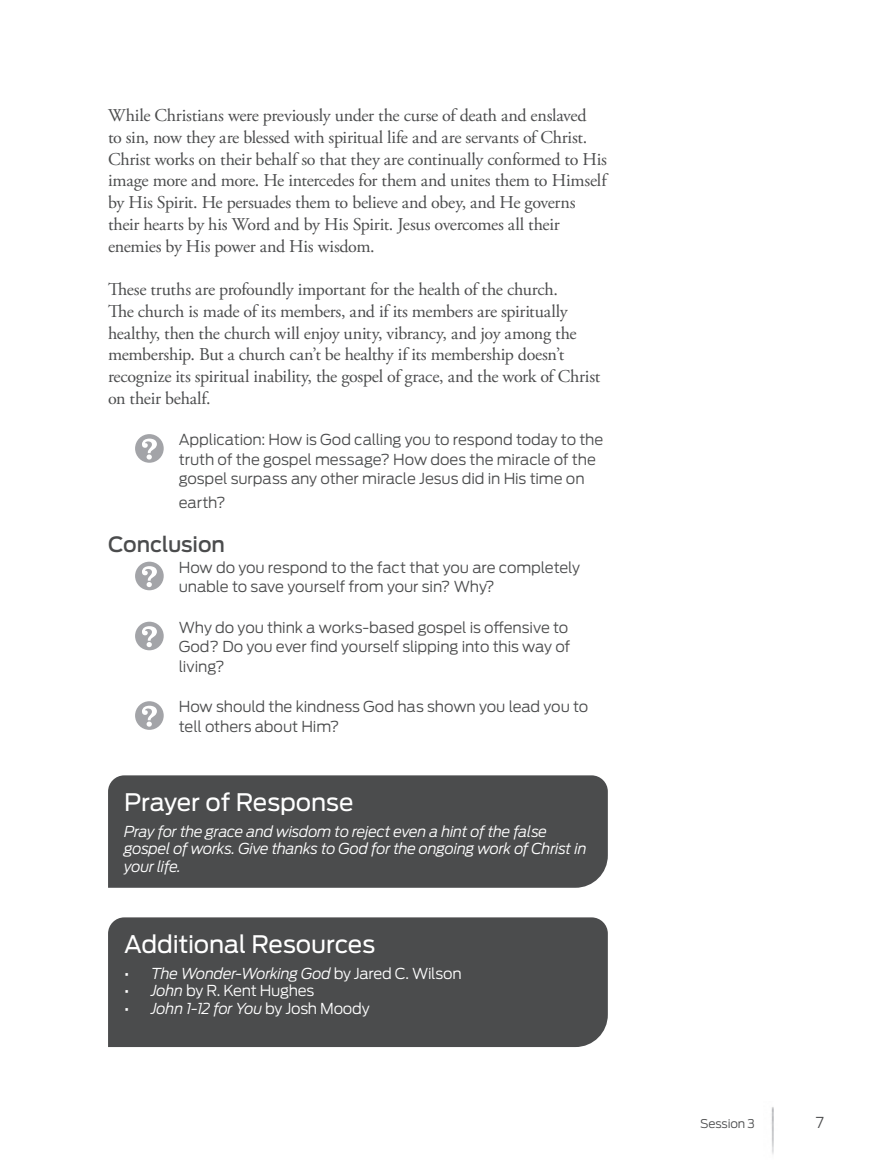
<style>
.page{position:relative;width:878px;height:1175px;background:#fff}
.page>*{position:absolute;margin:0;border:0;box-sizing:border-box;transform-origin:0 0}
.subhead9_box{font:24px "Antenna";letter-spacing:-.005em;color:#fff}
.subhead1{font:500 21px "Antenna";letter-spacing:-.01em;color:#4b4c4d}
.body_no_indent{font:18px/21.8px "Adobe Garamond Pro";letter-spacing:-.015em;color:#4b4c4d}
.questions{font:300 15px/19.5px "Antenna";letter-spacing:-.01em;color:#4b4c4d}
.body4_box{font:italic 300 15px/17.2px "Antenna";letter-spacing:-.02em;color:#fff}
.t1{font:300 15px "Antenna";letter-spacing:-.02em;color:#fff}
.t2{font:300 12px "Antenna";letter-spacing:-.01em;color:#4b4c4d}
.s1{font-weight:400;font-style:normal}
.s2{font-style:normal}
.s3{font-weight:400}
.s4{font-style:italic}
</style>
<div class="page">
<img style="left:771px;top:1107px;width:3px;height:47px">
<svg style="left:135px;top:434px;width:29px;height:29px"></svg>
<svg style="left:135px;top:561px;width:29px;height:29px"></svg>
<svg style="left:135px;top:621px;width:29px;height:29px"></svg>
<svg style="left:135px;top:701px;width:29px;height:29px"></svg>
<div style="left:108px;top:775px;width:500px;height:112px;background:#4b4c4d"></div>
<div style="left:108px;top:917px;width:500px;height:130px;background:#4b4c4d"></div>
<p class="body_no_indent" style="left:108px;top:105px;width:500px">While Christians were previously under the curse of death and enslaved<br>to sin, now they are blessed with spiritual life and are servants of Christ.<br>Christ works on their behalf so that they are continually conformed to His image more and more. He intercedes for them and unites them to Himself by His Spirit. He persuades them to believe and obey, and He governs their hearts by his Word and by His Spirit. Jesus overcomes all their enemies by His power and His wisdom.</p>
<p class="body_no_indent" style="left:108px;top:279px;width:494px">These truths are profoundly important for the health of the church.<br>The church is made of its members, and if its members are spiritually healthy, then the church will enjoy unity, vibrancy, and joy among the membership. But a church can’t be healthy if its membership doesn’t recognize its spiritual inability, the gospel of grace, and the work of Christ on their behalf.</p>
<p class="questions" style="left:179px;top:430px;width:426px">Application: How is God calling you to respond today to the truth of the gospel message? How does the miracle of the gospel surpass any other miracle Jesus did in His time on</p>
<p class="questions" style="left:179px;top:493px;width:48px">earth?</p>
<p class="subhead1" style="left:108px;top:531px;width:118px">Conclusion</p>
<p class="questions" style="left:179px;top:557px;width:403px">How do you respond to the fact that you are completely unable to save yourself from your sin? Why?</p>
<p class="questions" style="left:179px;top:617px;width:393px">Why do you think a works-based gospel is offensive to<br>God? Do you ever find yourself slipping into this way of living?</p>
<p class="questions" style="left:179px;top:697px;width:411px">How should the kindness God has shown you lead you to tell others about Him?</p>
<p class="subhead9_box" style="left:124px;top:787px;width:231px">Prayer of Response</p>
<p class="body4_box" style="left:124px;top:822px;width:464px">Pray for the grace and wisdom to reject even a hint of the false gospel of works. Give thanks to God for the ongoing work of Christ in your life.</p>
<p class="subhead9_box" style="left:124px;top:929px;width:252px">Additional Resources</p>
<p class="body4_box" style="left:124px;top:964px;width:339px"><span class="s1">•</span> The Wonder-Working God <span class="s2">by Jared C. Wilson</span></p>
<p class="t1" style="left:124px;top:982px;width:192px"><span class="s3">•</span> <span class="s4">John</span> by R. Kent Hughes</p>
<p class="body4_box" style="left:124px;top:999px;width:247px"><span class="s1">•</span> John 1-12 for You <span class="s2">by Josh Moody</span></p>
<p class="t2" style="left:700px;top:1116px;width:56px">Session 3</p>
<p class="questions" style="left:815px;top:1112px;width:10px">7</p>
</div>
